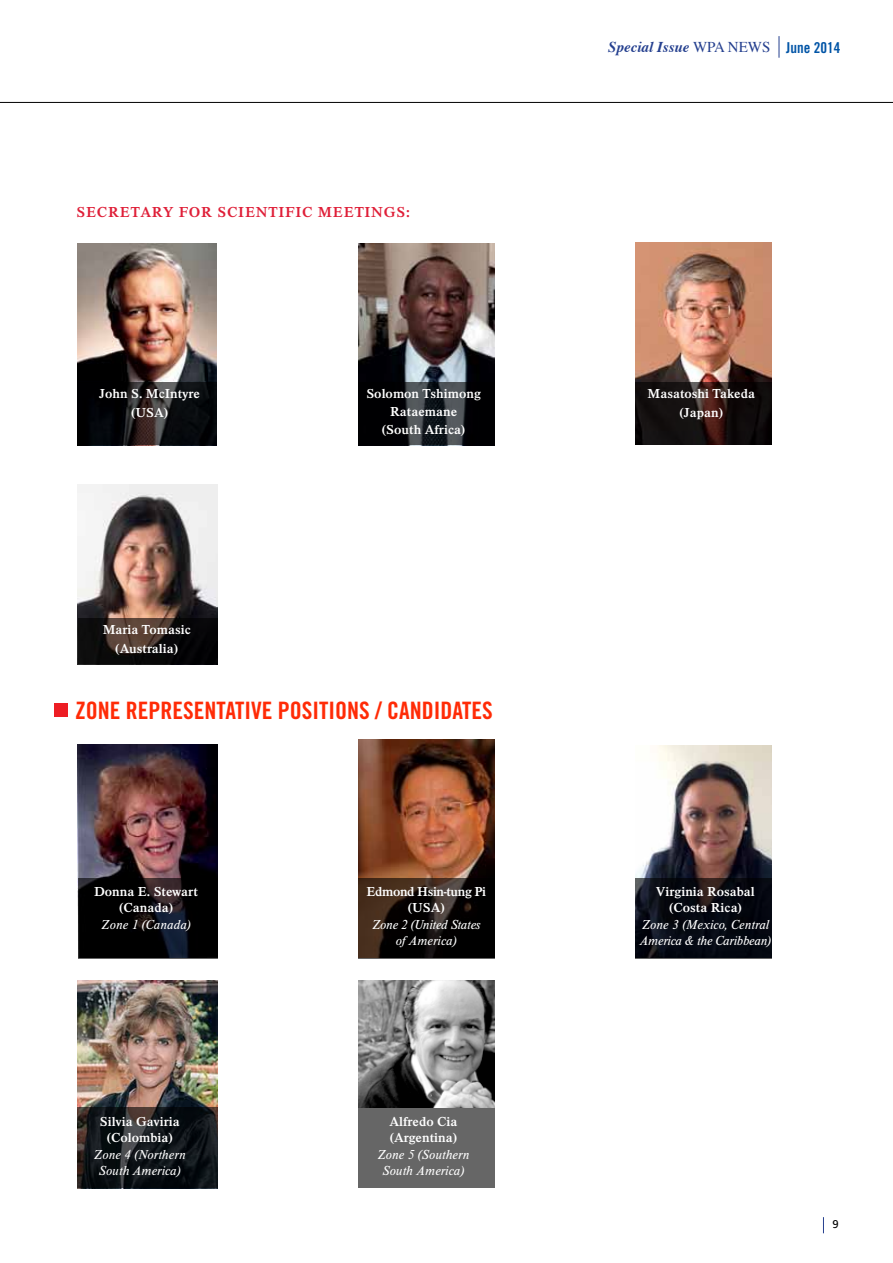
<style>
.page{position:relative;width:893px;height:1263px;background:#fff}
.page>*{position:absolute;margin:0;border:0;box-sizing:border-box;transform-origin:0 0}
.t1{font:24px "Trade Gothic Bold Cond Twenty";color:#ff2b06}
.t2{font:700 15px "Timeless EF";letter-spacing:.05em;color:#df1f38}
.t3{font:italic 700 15px "Times";color:#25408f}
.t4{font:700 13.5px/16.5px "Timeless EF";color:#fff;text-align:center}
.t5{font:italic 300 13.5px/16.5px "Timeless EF";letter-spacing:-.02em;color:#fff;text-align:center}
.t6{font:italic 300 13.5px/16.5px "Timeless EF";color:#fff;text-align:center}
.t7{font:700 13.5px/16.5px "Timeless EF";letter-spacing:-.03em;color:#fff;text-align:center}
.t8{font:11.25px "Frutiger";color:#000}
.s1{font-weight:400;font-style:normal}
.s2{font-family:"Trade Gothic Bold Cond Twenty";font-weight:400;font-style:normal;color:#0054a6}
</style>
<div class="page">
<img style="left:358px;top:739px;width:137px;height:139px">
<img style="left:77px;top:981px;width:141px;height:126px">
<svg style="left:77px;top:1107px;width:418px;height:81px;background:#3d3e40"></svg>
<img style="left:635px;top:746px;width:137px;height:132px">
<img style="left:77px;top:744px;width:141px;height:166px">
<svg style="left:78px;top:878px;width:694px;height:80px;background:#0f0d0f"></svg>
<img style="left:78px;top:485px;width:139px;height:180px">
<svg style="left:78px;top:618px;width:139px;height:45px;background:#201916"></svg>
<img style="left:635px;top:242px;width:137px;height:140px">
<img style="left:358px;top:243px;width:137px;height:139px">
<img style="left:78px;top:243px;width:139px;height:139px">
<svg style="left:78px;top:382px;width:694px;height:63px;background:#171416"></svg>
<svg style="left:823px;top:1217px;width:1px;height:16px"></svg>
<hr style="left:0;top:102px;width:893px;height:1px;background:#000">
<div style="left:54px;top:703px;width:14px;height:14px;background:#ed1d24"></div>
<img style="left:358px;top:981px;width:137px;height:126px">
<svg style="left:779px;top:36px;width:1px;height:22px"></svg>
<div style="left:218px;top:158px;width:140px;height:1039px;background:#fff"></div>
<div style="left:495px;top:146px;width:140px;height:1062px;background:#fff"></div>
<p class="t2" style="left:76px;top:204px;width:335px">SECRETARY FOR SCIENTIFIC MEETINGS:</p>
<p class="t3" style="left:608px;top:33px;width:234px">Special Issue <span class="s1">WPA NEWS</span> <span class="s2">June 2014</span></p>
<p class="t4" style="left:99px;top:384px;width:102px;line-height:19.5px">John S. McIntyre (USA)</p>
<p class="t4" style="left:366px;top:384px;width:116px;line-height:18px">Solomon Tshimong<br>Rataemane<br>(South Africa)</p>
<p class="t4" style="left:648px;top:384px;width:109px;line-height:19.5px">Masatoshi Takeda (Japan)</p>
<p class="t4" style="left:103px;top:620px;width:90px;line-height:19.5px">Maria Tomasic (Australia)</p>
<h1 class="t1" style="left:75px;top:696px;width:419px">ZONE REPRESENTATIVE POSITIO NS / CANDIDATES</h1>
<p class="t4" style="left:94px;top:883px;width:105px">Donna E. Stewart (Canada)</p>
<p class="t6" style="left:101px;top:916px;width:91px">Zone 1 (Canada)</p>
<p class="t4" style="left:100px;top:1113px;width:81px">Silvia Gaviria (Colombia)</p>
<p class="t6" style="left:94px;top:1146px;width:93px">Zone 4 (Northern<br>South America)</p>
<p class="t7" style="left:366px;top:883px;width:121px">Edmond Hsin-tung Pi (USA)</p>
<p class="t5" style="left:372px;top:916px;width:110px">Zone 2 (United States of America)</p>
<p class="t4" style="left:389px;top:1113px;width:70px;text-align:left">Alfredo Cia (Argentina)</p>
<p class="t6" style="left:377px;top:1146px;width:94px">Zone 5 (Southern<br>South America)</p>
<p class="t4" style="left:656px;top:883px;width:100px">Virginia Rosabal (Costa Rica)</p>
<p class="t5" style="left:640px;top:916px;width:133px;text-align:left">Zone 3 (Mexico, Central<br>America &amp; the Caribbean)</p>
<p class="t8" style="left:832px;top:1217px;width:8px">9</p>
</div>
